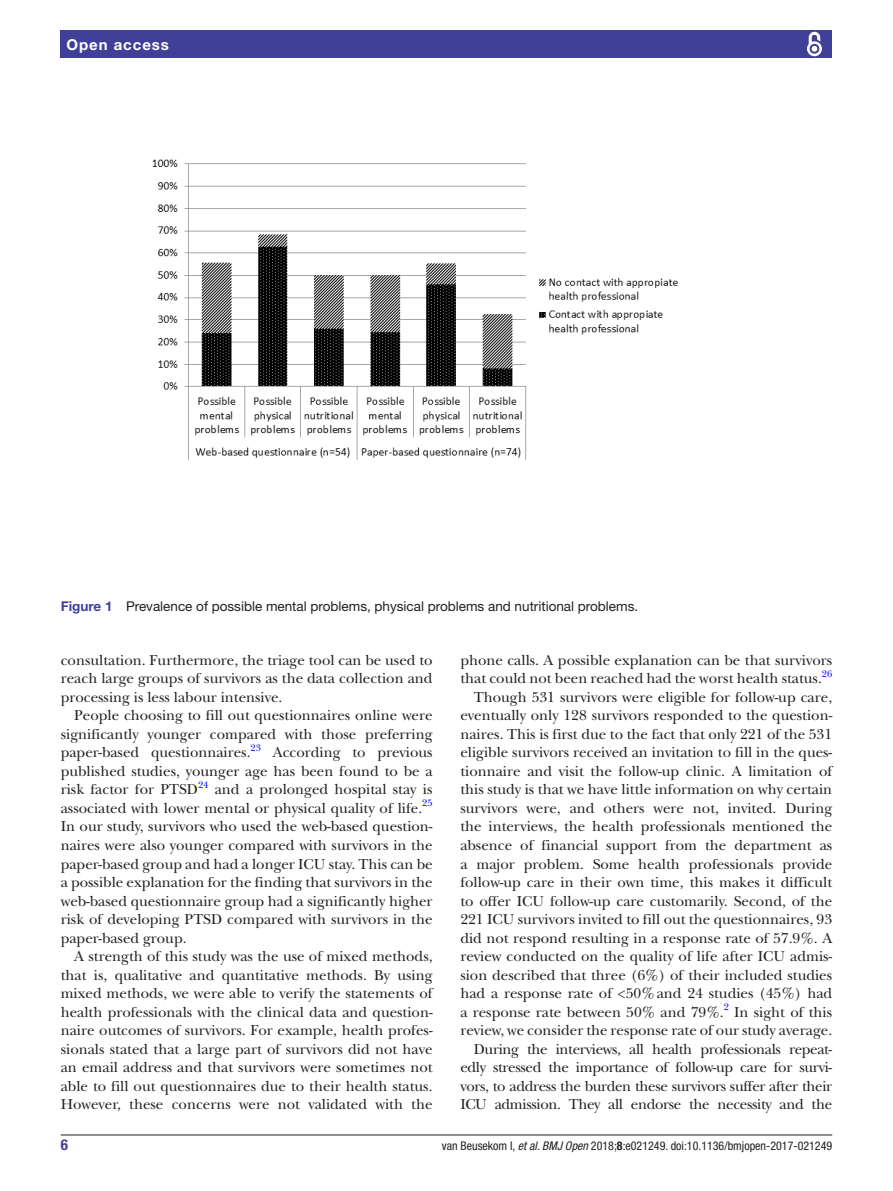
<style>
.page{position:relative;width:893px;height:1191px;background:#fff}
.page>*{position:absolute;margin:0;border:0;box-sizing:border-box;transform-origin:0 0}
.t1{font:15px/18.5px "New Baskerville";color:#231f20;text-align:justify}
.t2{font:700 15px "Helvetica Neue LT Std";letter-spacing:.065em;color:#fff}
.t3{font:700 condensed 15px "Helvetica Neue LT Std";color:#414099}
.t4{font:13.5px "Helvetica Neue LT Std";color:#231f20}
.t5{font:condensed 12px "Helvetica Neue LT Std";color:#231f20}
.t6{font:9.9px "New Baskerville";color:#00f}
.s1{font-weight:700;color:#414099}
.s2{font-style:italic}
.s3{font-weight:700}
</style>
<div class="page">
<hr style="left:61px;top:1134px;width:771px;height:1px;background:#231f20">
<div style="left:61px;top:31px;width:771px;height:27px;background:#414099"></div>
<svg style="left:807px;top:31px;width:15px;height:26px"></svg>
<img style="left:152px;top:159px;width:527px;height:301px">
<p class="t2" style="left:66px;top:35px;width:104px">Open access</p>
<p class="t4" style="left:61px;top:598px;width:579px"><span class="s1">Figure 1</span> Prevalence of possible mental problems, physical problems and nutritional problems.</p>
<p class="t1" style="left:61px;top:651px;width:373px">consultation. Furthermore, the triage tool can be used to reach large groups of survivors as the data collection and processing is less labour intensive.</p>
<p class="t1" style="left:61px;top:706px;width:373px;text-indent:14px">People choosing to fill out questionnaires online were significantly younger compared with those preferring paper-based questionnaires.</p>
<p class="t6" style="left:251px;top:741px;width:12px">23</p>
<p class="t1" style="left:61px;top:743px;width:373px;text-indent:212px">According to previous published studies, younger age has been found to be a risk factor for PTSD</p>
<p class="t6" style="left:198px;top:778px;width:12px">24</p>
<p class="t1" style="left:61px;top:780px;width:373px;text-indent:154px">and a prolonged hospital stay is associated with lower mental or physical quality of life.</p>
<p class="t6" style="left:422px;top:797px;width:12px">25</p>
<p class="t1" style="left:61px;top:817px;width:373px">In our study, survivors who used the web-based question&shy;naires were also younger compared with survivors in the paper-based group and had a longer ICU stay. This can be a possible explanation for the finding that survivors in the web-based questionnaire group had a significantly higher risk of developing PTSD compared with survivors in the paper-based group.</p>
<p class="t1" style="left:61px;top:947px;width:373px;text-indent:14px">A strength of this study was the use of mixed methods, that is, qualitative and quantitative methods. By using mixed methods, we were able to verify the statements of health professionals with the clinical data and question&shy;naire outcomes of survivors. For example, health profes&shy;sionals stated that a large part of survivors did not have an email address and that survivors were sometimes not able to fill out questionnaires due to their health status.<br>However, these concerns were not validated with the</p>
<p class="t1" style="left:460px;top:651px;width:373px">phone calls. A possible explanation can be that survivors that could not been reached had the worst health status.</p>
<p class="t6" style="left:822px;top:667px;width:12px">26</p>
<p class="t1" style="left:460px;top:688px;width:373px;text-align:right">Though 531 survivors were eligible for follow-up care, eventually only 128 survivors responded to the question&shy;naires. This is first due to the fact that only 221 of the 531 eligible survivors received an invitation to fill in the ques&shy;tionnaire and visit the follow-up clinic. A limitation of this study is that we have little information on why certain survivors were, and others were not, invited. During the interviews, the health professionals mentioned the absence of financial support from the department as a major problem. Some health professionals provide follow-up care in their own time, this makes it difficult to offer ICU follow-up care customarily. Second, of the 221 ICU survivors invited to fill out the questionnaires, 93 did not respond resulting in a response rate of 57.9%. A review conducted on the quality of life after ICU admis&shy;sion described that three (6%) of their included studies had a response rate of &lt;50%and 24 studies (45%) had a response rate between 50% and 79%.<sup>2</sup> In sight of this review, we consider the response rate of our study average.<br>During the interviews, all health professionals repeat&shy;edly stressed the importance of follow-up care for survi&shy;vors, to address the burden these survivors suffer after their ICU admission. They all endorse the necessity and the</p>
<p class="t3" style="left:61px;top:1135px;width:9px">6</p>
<p class="t5" style="left:442px;top:1138px;width:392px">van Beusekom I, <span class="s2">et al</span>. <span class="s2">BMJ Open</span> 2018;<span class="s3">8</span>:e021249. doi:10.1136/bmjopen-2017-021249</p>
</div>
